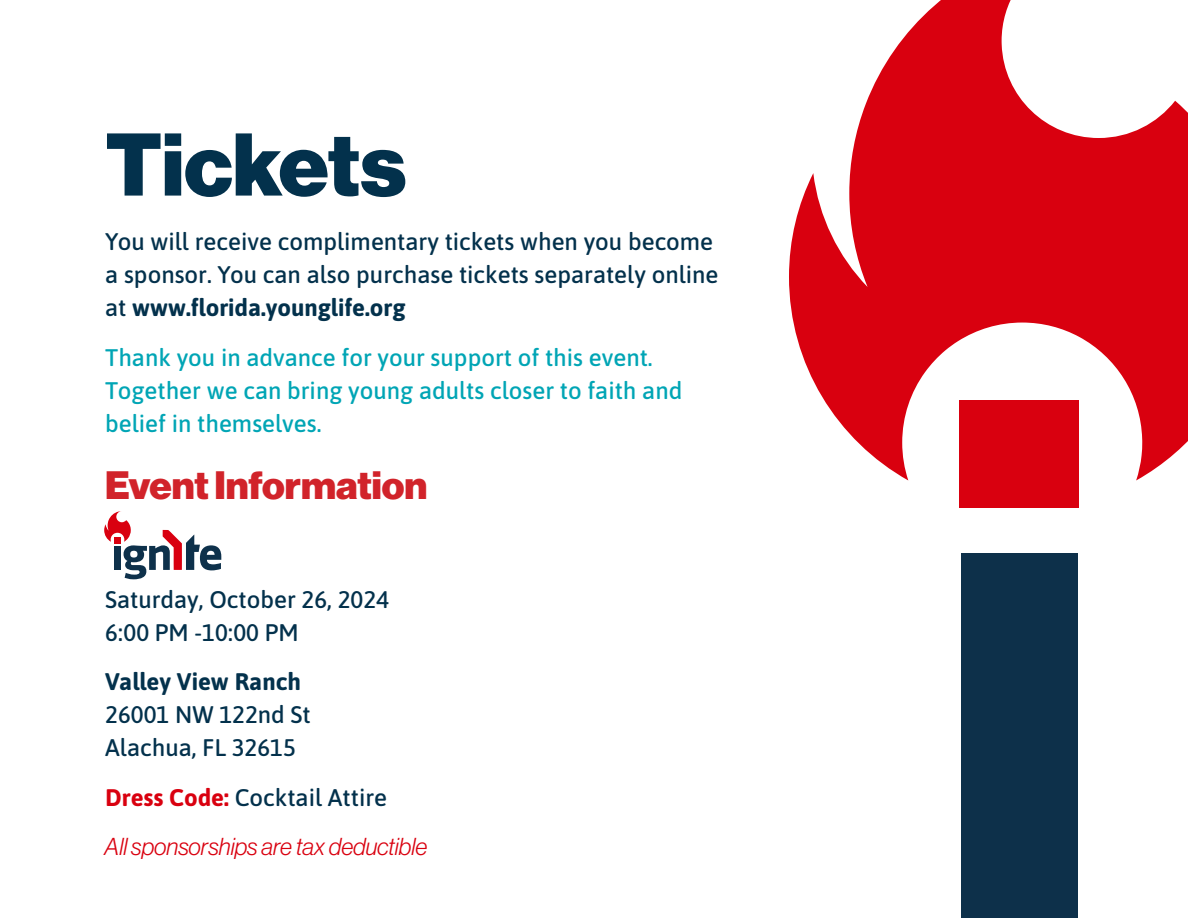
<style>
.page{position:relative;width:1188px;height:918px;background:#fff}
.page>*{position:absolute;margin:0;border:0;box-sizing:border-box;transform-origin:0 0}
.t1{font:86.85px "N Haas Grotesk DS Pro 95 Blk";color:#03314c}
.t2{font:38.85px "N Haas Grotesk DS Pro 95 Blk";color:#d1232a}
.Body{font:500 24px/33px "Asap";color:#03314c}
.Body-2{font:500 24px/33px "Asap";color:#00a5b5}
.Body-3{font:24px "N Haas Grotesk DS Pro 46 Lt It";color:#d9000f}
.s1{font-weight:700}
.s2{font-weight:700;color:#d9000f}
</style>
<div class="page">
<svg style="left:104px;top:511px;width:117px;height:68px"></svg>
<div style="left:960px;top:400px;width:119px;height:108px;background:#d9000f"></div>
<div style="left:961px;top:553px;width:117px;height:365px;background:#0d304a"></div>
<svg style="left:789px;top:0;width:399px;height:480px;fill:#d9000f"></svg>
<h1 class="t1" style="left:106px;top:114px;width:302px">Tickets</h1>
<p class="Body" style="left:105px;top:224px;width:615px">You will receive complimentary tickets when you become a sponsor. You can also purchase tickets separately online at <span class="s1">www.florida.younglife.org</span></p>
<p class="Body-2" style="left:105px;top:340px;width:579px">Thank you in advance for your support of this event.<br>Together we can bring young adults closer to faith and belief in themselves.</p>
<h2 class="t2" style="left:105px;top:463px;width:324px">Event Information</h2>
<p class="Body" style="left:105px;top:581px;width:285px">Saturday, October 26, 2024<br>6:00 PM -10:00 PM</p>
<p class="Body" style="left:105px;top:664px;width:207px"><span class="s1">Valley View Ranch<br></span>26001 NW 122nd St<br>Alachua, FL 32615</p>
<p class="Body" style="left:105px;top:779px;width:283px"><span class="s2">Dress Code:</span> Cocktail Attire</p>
<p class="Body-3" style="left:105px;top:833px;width:324px">All sponsorships are tax deductible</p>
</div>
